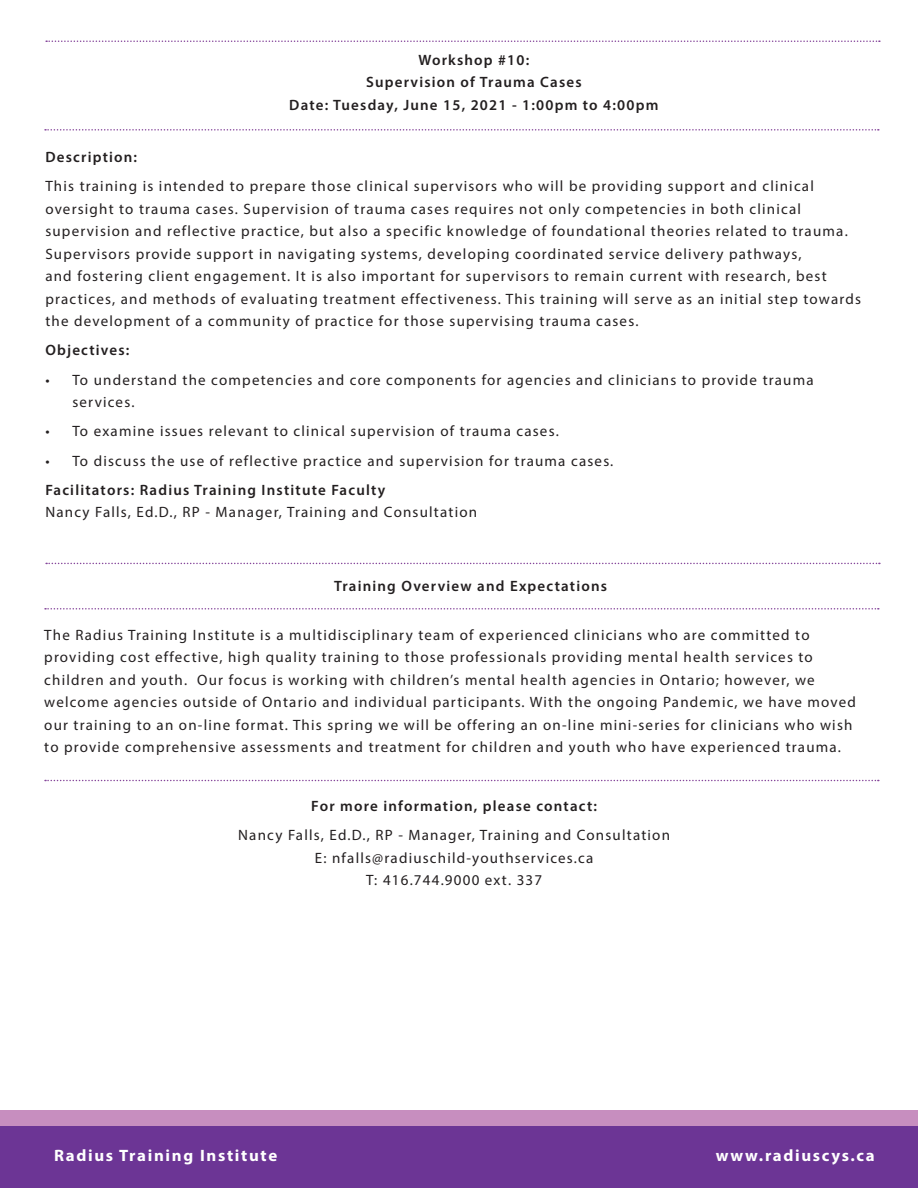
<style>
.page{position:relative;width:918px;height:1188px;background:#fff}
.page>*{position:absolute;margin:0;border:0;box-sizing:border-box;transform-origin:0 0}
.t1{font:700 16.5px "Myriad Pro";letter-spacing:.1em;color:#fff}
.t2{font:15px/22.5px "Myriad Pro";letter-spacing:.08em;color:#231f20}
.t3{font:600 15px/22.5px "Myriad Pro";letter-spacing:.08em;color:#231f20;text-align:center}
</style>
<div class="page">
<div style="left:1px;top:1126px;width:916px;height:61px;background:#6c3595"></div>
<div style="left:0;top:1125px;width:918px;height:63px;border:2px solid #6c3595"></div>
<div style="left:0;top:1110px;width:918px;height:15px;background:#c78ebf"></div>
<svg style="left:46px;top:40px;width:834px;height:2px"></svg>
<svg style="left:45px;top:129px;width:834px;height:2px"></svg>
<svg style="left:46px;top:563px;width:834px;height:1px"></svg>
<svg style="left:45px;top:608px;width:834px;height:2px"></svg>
<svg style="left:45px;top:780px;width:834px;height:1px"></svg>
<p class="t3" style="left:289px;top:48px;width:371px">Workshop #10:<br>Supervision of Trauma Cases<br>Date: Tuesday, June 15, 2021 - 1:00pm to 4:00pm</p>
<p class="t3" style="left:45px;top:145px;width:93px">Description:</p>
<p class="t2" style="left:45px;top:175px;width:817px">This training is intended to prepare those clinical supervisors who will be providing support and clinical oversight to trauma cases. Supervision of trauma cases requires not only competencies in both clinical supervision and reflective practice, but also a specific knowledge of foundational theories related to trauma.<br>Supervisors provide support in navigating systems, developing coordinated service delivery pathways,<br>and fostering client engagement. It is also important for supervisors to remain current with research, best practices, and methods of evaluating treatment effectiveness. This training will serve as an initial step towards the development of a community of practice for those supervising trauma cases.</p>
<p class="t3" style="left:45px;top:339px;width:86px">Objectives:</p>
<p class="t2" style="left:72px;top:368px;width:743px;text-indent:-27px">• To understand the competencies and core components for agencies and clinicians to provide trauma services.</p>
<p class="t2" style="left:45px;top:420px;width:515px">• To examine issues relevant to clinical supervision of trauma cases.</p>
<p class="t2" style="left:45px;top:449px;width:570px">• To discuss the use of reflective practice and supervision for trauma cases.</p>
<p class="t3" style="left:45px;top:478px;width:341px">Facilitators: Radius Training Institute Faculty</p>
<p class="t2" style="left:45px;top:501px;width:433px">Nancy Falls, Ed.D., RP - Manager, Training and Consultation</p>
<p class="t3" style="left:334px;top:575px;width:274px">Training Overview and Expectations</p>
<p class="t2" style="left:44px;top:623px;width:813px">The Radius Training Institute is a multidisciplinary team of experienced clinicians who are committed to providing cost effective, high quality training to those professionals providing mental health services to children and youth. Our focus is working with children’s mental health agencies in Ontario; however, we welcome agencies outside of Ontario and individual participants. With the ongoing Pandemic, we have moved our training to an on-line format. This spring we will be offering an on-line mini-series for clinicians who wish to provide comprehensive assessments and treatment for children and youth who have experienced trauma.</p>
<p class="t3" style="left:311px;top:794px;width:287px">For more information, please contact:</p>
<p class="t2" style="left:238px;top:824px;width:433px;text-align:center">Nancy Falls, Ed.D., RP - Manager, Training and Consultation<br>E: nfalls@radiuschild-youthservices.ca<br>T: 416.744.9000 ext. 337</p>
<p class="t1" style="left:54px;top:1145px;width:225px">Radius Training Institute</p>
<p class="t1" style="left:716px;top:1145px;width:161px">www.radiuscys.ca</p>
</div>
